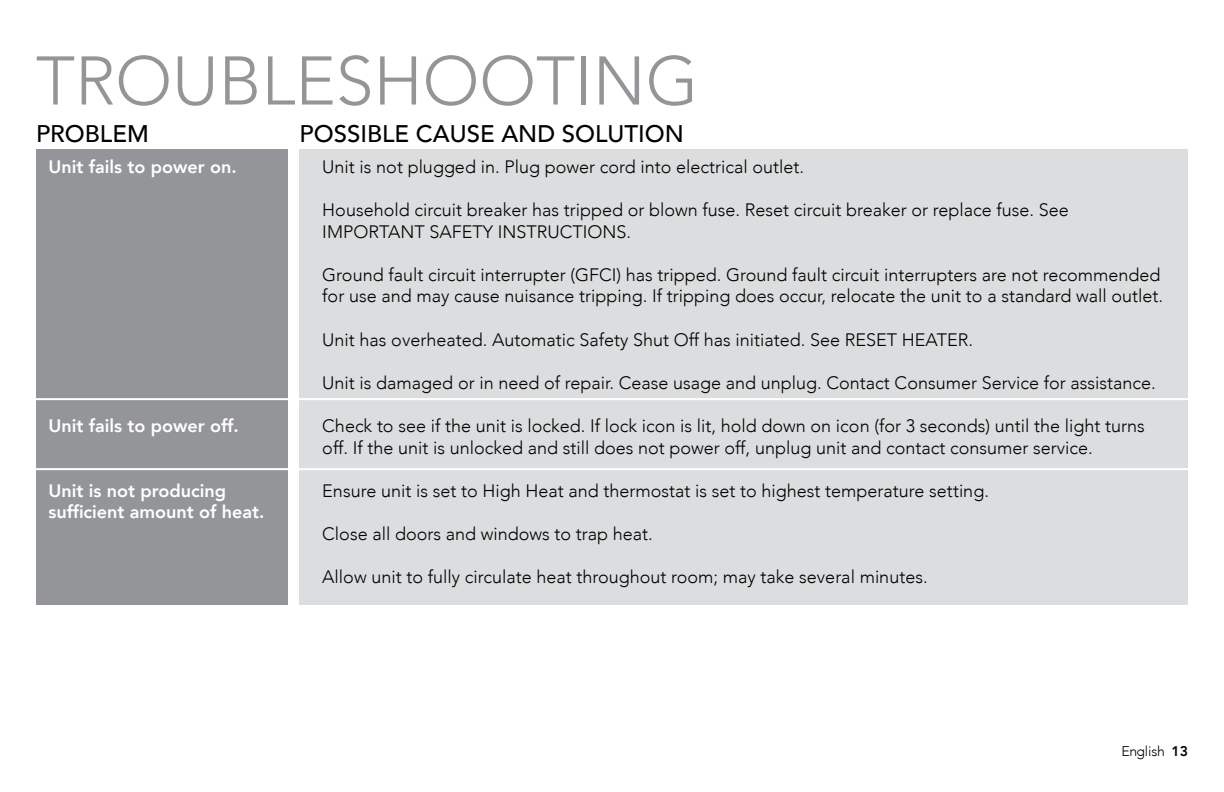
<style>
.page{position:relative;width:1224px;height:792px;background:#fff}
.page>*{position:absolute;margin:0;border:0;box-sizing:border-box;transform-origin:0 0}
.t1{font:300 68px "Avenir";color:#939598}
.t2{font:500 24px "Avenir";color:#000}
.t3{font:300 18px/21.6px "Avenir";color:#000}
.t4{font:800 18px/21.6px "Avenir";color:#fff}
.t5{font:300 14px "Avenir";letter-spacing:-.02em;color:#000}
.s1{font-weight:800}
</style>
<div class="page">
<div style="left:300px;top:149px;width:888px;height:456px;background:#dcddde"></div>
<div style="left:36px;top:149px;width:252px;height:456px;background:#939598"></div>
<hr style="left:27px;top:398px;width:1161px;height:2px;background:#fff">
<hr style="left:27px;top:468px;width:1161px;height:2px;background:#fff">
<p class="t1" style="left:36px;top:41px;width:664px">TROUBLESHOOTING</p>
<p class="t2" style="left:36px;top:113px;width:114px">PROBLEM</p>
<p class="t2" style="left:300px;top:113px;width:386px">POSSIBLE CAUSE AND SOLUTION</p>
<p class="t3" style="left:322px;top:156px;width:483px">Unit is not plugged in. Plug power cord into electrical outlet.</p>
<p class="t3" style="left:322px;top:199px;width:748px">Household circuit breaker has tripped or blown fuse. Reset circuit breaker or replace fuse. See<br>IMPORTANT SAFETY INSTRUCTIONS.</p>
<p class="t3" style="left:322px;top:264px;width:842px">Ground fault circuit interrupter (GFCI) has tripped. Ground fault circuit interrupters are not recommended for use and may cause nuisance tripping. If tripping does occur, relocate the unit to a standard wall outlet.</p>
<p class="t3" style="left:322px;top:329px;width:652px">Unit has overheated. Automatic Safety Shut Off has initiated. See RESET HEATER.</p>
<p class="t3" style="left:322px;top:372px;width:835px">Unit is damaged or in need of repair. Cease usage and unplug. Contact Consumer Service for assistance.</p>
<p class="t3" style="left:322px;top:415px;width:824px">Check to see if the unit is locked. If lock icon is lit, hold down on icon (for 3 seconds) until the light turns off. If the unit is unlocked and still does not power off, unplug unit and contact consumer service.</p>
<p class="t3" style="left:322px;top:480px;width:668px">Ensure unit is set to High Heat and thermostat is set to highest temperature setting.</p>
<p class="t3" style="left:322px;top:523px;width:332px">Close all doors and windows to trap heat.</p>
<p class="t3" style="left:322px;top:566px;width:607px">Allow unit to fully circulate heat throughout room; may take several minutes.</p>
<p class="t4" style="left:49px;top:156px;width:190px">Unit fails to power on.</p>
<p class="t4" style="left:49px;top:415px;width:192px">Unit fails to power off.</p>
<p class="t4" style="left:49px;top:480px;width:217px">Unit is not producing sufficient amount of heat.</p>
<p class="t5" style="left:1122px;top:743px;width:68px">English <span class="s1">13</span></p>
</div>
